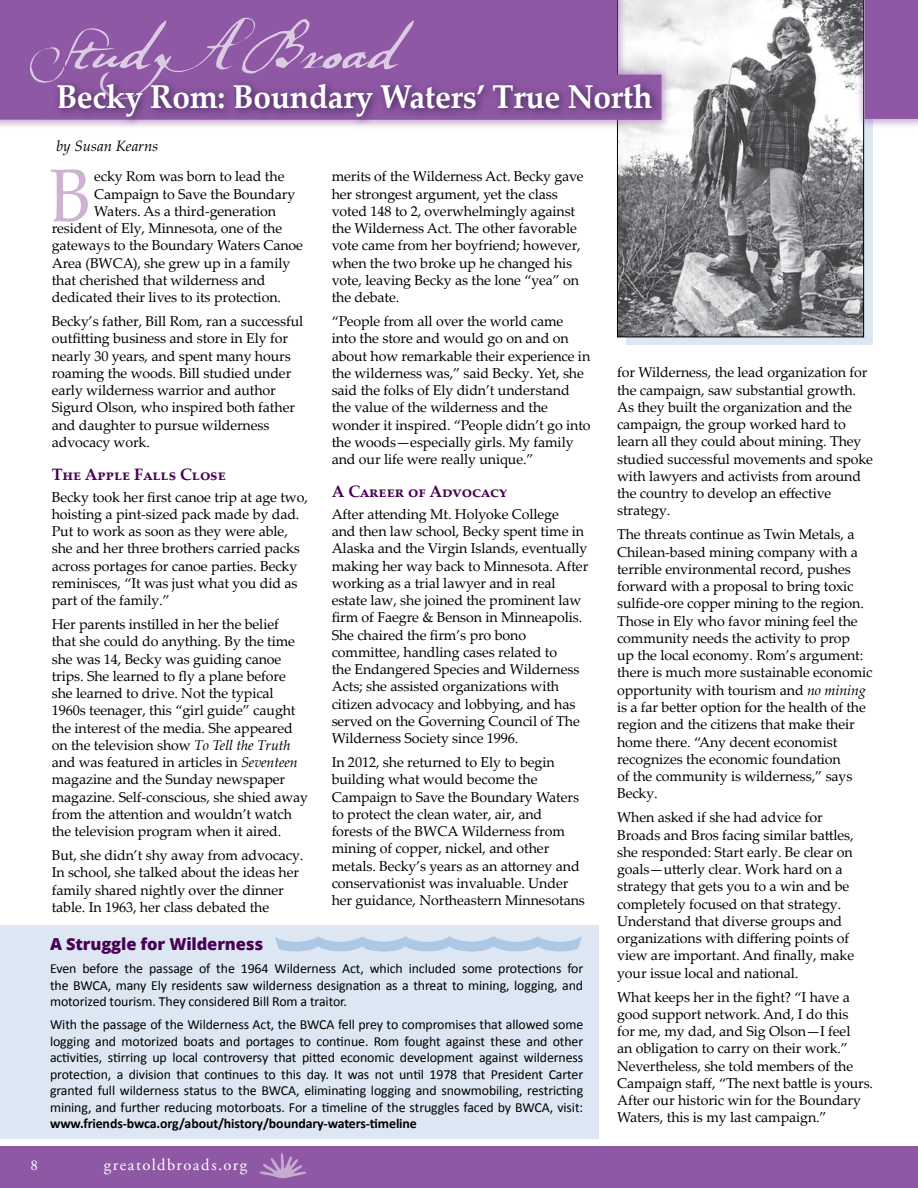
<style>
.page{position:relative;width:918px;height:1188px;background:#fff}
.page>*{position:absolute;margin:0;border:0;box-sizing:border-box;transform-origin:0 0}
.t1{font:75px "Palatino Linotype";color:#cdb3d1;scale:.9 1}
.t2{font:700 33px "Palatino Linotype";letter-spacing:-.01em;color:#fff;scale:.96 1}
.t3{font:700 16.5px "Palatino Linotype";letter-spacing:-.01em;color:#4a0055}
.t4{font:800 16.5px "Open Sans";letter-spacing:-.01em;color:#4a0055}
.t5{font:16.5px "Adobe Garamond Pro";letter-spacing:.085em;color:#fff}
.t6{font:italic 15px "Palatino Linotype";color:#000}
.t7{font:15px "Adobe Garamond Pro";color:#fff}
.t8{font:14.25px/17.2px "Palatino Linotype";letter-spacing:-.01em;color:#000}
.t9{font:13.8px/16.5px "Calibri";letter-spacing:-.01em;color:#000;text-align:justify}
.t10{font:700 13.8px "Calibri";letter-spacing:-.01em;color:#000}
.s1{font-style:italic}
</style>
<div class="page">
<div style="left:0;top:1147px;width:918px;height:41px;background:#8e58a4"></div>
<svg style="left:260px;top:1153px;width:46px;height:25px"></svg>
<div style="left:627px;top:0;width:246px;height:345px;background:#dde7f3"></div>
<div style="left:0;top:926px;width:598px;height:213px;background:#dde7f3"></div>
<svg style="left:617px;top:129px;width:247px;height:208px;background:#86888a"></svg>
<div style="left:0;top:0;width:918px;height:129px;background:#8e58a4;opacity:.45"></div>
<svg style="left:0;top:0;width:918px;height:120px;background:#a688b3"></svg>
<svg style="left:30px;top:18px;width:384px;height:82px;background:#9867ac"></svg>
<svg style="left:52px;top:78px;width:609px;height:48px;background:#8b609f"></svg>
<svg style="left:275px;top:936px;width:307px;height:15px"></svg>
<h2 class="t2" style="left:56px;top:73px;width:623px">Becky Rom: Boundary Waters’ True North</h2>
<p class="t6" style="left:56px;top:135px;width:103px">by Susan Kearns</p>
<h1 class="t1" style="left:50px;top:143px;width:47px">B</h1>
<p class="t8" style="left:94px;top:167px;width:192px">ecky Rom was born to lead the</p>
<p class="t8" style="left:94px;top:185px;width:203px">Campaign to Save the Boundary</p>
<p class="t8" style="left:94px;top:202px;width:183px">Waters. As a third-generation</p>
<p class="t8" style="left:52px;top:219px;width:232px">resident of Ely, Minnesota, one of the</p>
<p class="t8" style="left:52px;top:236px;width:253px">gateways to the Boundary Waters Canoe</p>
<p class="t8" style="left:52px;top:254px;width:240px">Area (BWCA), she grew up in a family</p>
<p class="t8" style="left:52px;top:271px;width:215px">that cherished that wilderness and</p>
<p class="t8" style="left:52px;top:288px;width:231px">dedicated their lives to its protection.</p>
<p class="t8" style="left:52px;top:312px;width:253px">Becky’s father, Bill Rom, ran a successful outfitting business and store in Ely for nearly 30 years, and spent many hours roaming the woods. Bill studied under early wilderness warrior and author Sigurd Olson, who inspired both father and daughter to pursue wilderness advocacy work.</p>
<p class="t3" style="left:52px;top:462px;width:176px">The Apple Falls Close</p>
<p class="t8" style="left:52px;top:488px;width:258px">Becky took her first canoe trip at age two, hoisting a pint-sized pack made by dad.<br>Put to work as soon as they were able, she and her three brothers carried packs across portages for canoe parties. Becky reminisces, “It was just what you did as part of the family.”</p>
<p class="t8" style="left:52px;top:615px;width:258px">Her parents instilled in her the belief<br>that she could do anything. By the time she was 14, Becky was guiding canoe trips. She learned to fly a plane before she learned to drive. Not the typical 1960s teenager, this “girl guide” caught the interest of the media. She appeared on the television show <span class="s1">To Tell the Truth </span>and was featured in articles in <span class="s1">Seventeen </span>magazine and the Sunday newspaper magazine. Self-conscious, she shied away from the attention and wouldn’t watch the television program when it aired.</p>
<p class="t8" style="left:52px;top:846px;width:253px">But, she didn’t shy away from advocacy.<br>In school, she talked about the ideas her family shared nightly over the dinner table. In 1963, her class debated the</p>
<p class="t8" style="left:332px;top:167px;width:254px">merits of the Wilderness Act. Becky gave her strongest argument, yet the class voted 148 to 2, overwhelmingly against the Wilderness Act. The other favorable vote came from her boyfriend; however, when the two broke up he changed his vote, leaving Becky as the lone “yea” on the debate.</p>
<p class="t8" style="left:332px;top:312px;width:260px">“People from all over the world came into the store and would go on and on about how remarkable their experience in the wilderness was,” said Becky. Yet, she said the folks of Ely didn’t understand the value of the wilderness and the wonder it inspired. “People didn’t go into the woods—especially girls. My family and our life were really unique.”</p>
<p class="t3" style="left:332px;top:480px;width:177px">A Career of Advocacy</p>
<p class="t8" style="left:332px;top:505px;width:258px">After attending Mt. Holyoke College<br>and then law school, Becky spent time in Alaska and the Virgin Islands, eventually making her way back to Minnesota. After working as a trial lawyer and in real estate law, she joined the prominent law firm of Faegre &amp; Benson in Minneapolis.<br>She chaired the firm’s pro bono committee, handling cases related to<br>the Endangered Species and Wilderness Acts; she assisted organizations with citizen advocacy and lobbying, and has served on the Governing Council of The Wilderness Society since 1996.</p>
<p class="t8" style="left:332px;top:753px;width:255px">In 2012, she returned to Ely to begin building what would become the Campaign to Save the Boundary Waters to protect the clean water, air, and forests of the BWCA Wilderness from mining of copper, nickel, and other metals. Becky’s years as an attorney and conservationist was invaluable. Under her guidance, Northeastern Minnesotans</p>
<p class="t4" style="left:50px;top:931px;width:215px">A Struggle for Wilderness</p>
<p class="t9" style="left:50px;top:960px;width:535px">Even before the passage of the 1964 Wilderness Act, which included some protections for the BWCA, many Ely residents saw wilderness designation as a threat to mining, logging, and motorized tourism. They considered Bill Rom a traitor.</p>
<p class="t9" style="left:50px;top:1017px;width:535px">With the passage of the Wilderness Act, the BWCA fell prey to compromises that allowed some logging and motorized boats and portages to continue. Rom fought against these and other activities, stirring up local controversy that pitted economic development against wilderness protection, a division that continues to this day. It was not until 1978 that President Carter granted full wilderness status to the BWCA, eliminating logging and snowmobiling, restricting mining, and further reducing motorboats. For a timeline of the struggles faced by BWCA, visit:</p>
<p class="t10" style="left:50px;top:1115px;width:368px">www.friends-bwca.org/about/history/boundary-waters-timeline</p>
<p class="t7" style="left:31px;top:1156px;width:9px">8</p>
<p class="t5" style="left:104px;top:1155px;width:145px">greatoldbroads.org</p>
<p class="t8" style="left:617px;top:363px;width:258px">for Wilderness, the lead organization for the campaign, saw substantial growth.<br>As they built the organization and the campaign, the group worked hard to learn all they could about mining. They studied successful movements and spoke with lawyers and activists from around the country to develop an effective strategy.</p>
<p class="t8" style="left:617px;top:525px;width:257px">The threats continue as Twin Metals, a Chilean-based mining company with a terrible environmental record, pushes forward with a proposal to bring toxic sulfide-ore copper mining to the region.<br>Those in Ely who favor mining feel the community needs the activity to prop<br>up the local economy. Rom’s argument: there is much more sustainable economic opportunity with tourism and <span class="s1">no mining </span>is a far better option for the health of the region and the citizens that make their home there. “Any decent economist recognizes the economic foundation<br>of the community is wilderness,” says Becky.</p>
<p class="t8" style="left:617px;top:808px;width:239px">When asked if she had advice for Broads and Bros facing similar battles, she responded: Start early. Be clear on goals—utterly clear. Work hard on a strategy that gets you to a win and be completely focused on that strategy.<br>Understand that diverse groups and organizations with differing points of view are important. And finally, make your issue local and national.</p>
<p class="t8" style="left:617px;top:988px;width:258px">What keeps her in the fight? “I have a good support network. And, I do this<br>for me, my dad, and Sig Olson—I feel<br>an obligation to carry on their work.” Nevertheless, she told members of the Campaign staff, “The next battle is yours.<br>After our historic win for the Boundary Waters, this is my last campaign.”</p>
</div>
